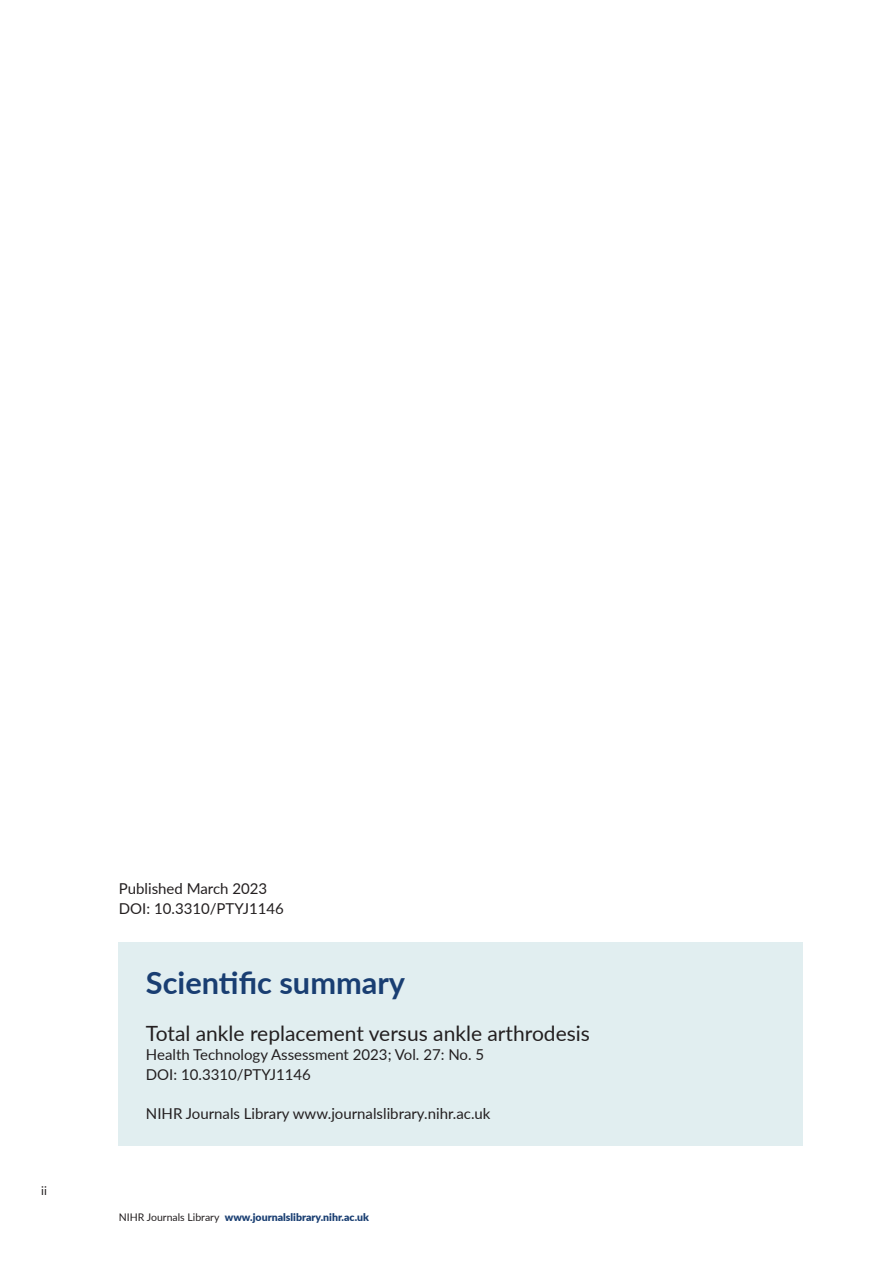
<style>
.page{position:relative;width:893px;height:1263px;background:#fff}
.page>*{position:absolute;margin:0;border:0;box-sizing:border-box;transform-origin:0 0}
.Text{font:700 30.75px "Lato";color:#193e72}
.Text-2{font:21px "Lato";color:#231f20}
.Text-3{font:15px "Lato";color:#231f20}
.FM_MSHistory{font:15px "Lato";color:#231f20}
.t1{font:12px "Lato";color:#231f20}
.t2{font:900 10.5px "Lato";color:#193e72}
.s1{font-weight:400;color:#231f20}
</style>
<div class="page">
<div style="left:119px;top:943px;width:684px;height:203px;background:#e1eef0"></div>
<p class="t1" style="left:41px;top:1182px;width:7px">ii</p>
<p class="FM_MSHistory" style="left:119px;top:878px;width:150px">Published March 2023</p>
<p class="FM_MSHistory" style="left:119px;top:897px;width:166px">DOI: 10.3310/PTYJ1146</p>
<p class="Text" style="left:146px;top:961px;width:261px">Scientific summary</p>
<p class="Text-2" style="left:146px;top:1018px;width:446px">Total ankle replacement versus ankle arthrodesis</p>
<p class="Text-3" style="left:146px;top:1044px;width:340px">Health Technology Assessment 2023; Vol. 27: No. 5</p>
<p class="Text-3" style="left:146px;top:1064px;width:166px">DOI: 10.3310/PTYJ1146</p>
<p class="Text-3" style="left:146px;top:1103px;width:346px">NIHR Journals Library www.journalslibrary.nihr.ac.uk</p>
<p class="t2" style="left:119px;top:1209px;width:252px"><span class="s1">NIHR Journals Library</span> www.journalslibrary.nihr.ac.uk</p>
</div>
